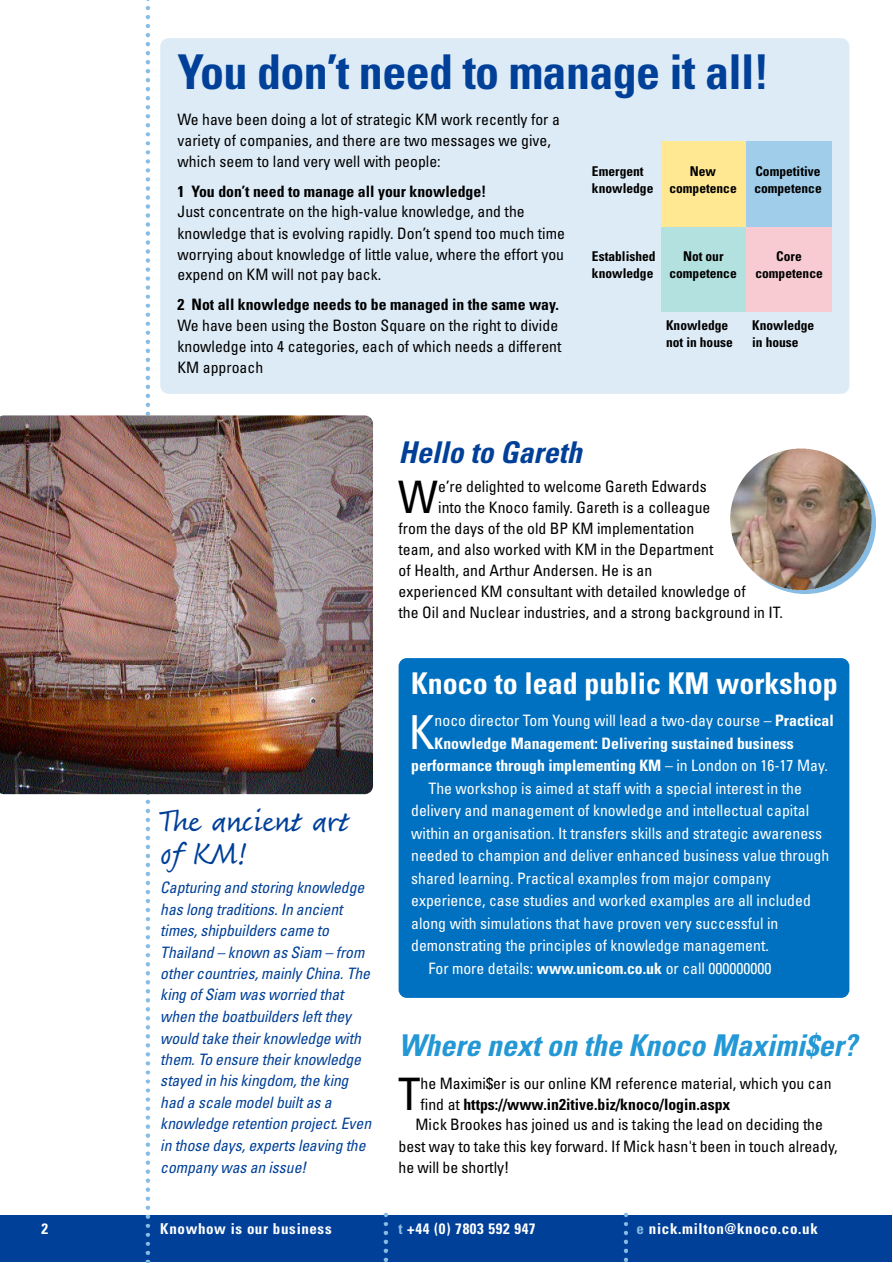
<style>
.page{position:relative;width:893px;height:1263px;background:#fff}
.page>*{position:absolute;margin:0;border:0;box-sizing:border-box;transform-origin:0 0}
.t1{font:700 condensed 48px "Univers";letter-spacing:-.01em;color:#004098}
.t2{font:condensed 46.8px "Univers";color:#fff}
.t3{font:condensed 44.7px "Univers";color:#000}
.t4{font:33px/32.7px "Fineprint";color:#004098}
.t5{font:italic 700 condensed 30px "Univers";color:#2398d5}
.t6{font:700 condensed 30px "Univers";color:#fff}
.t7{font:italic 700 condensed 30px "Univers";color:#004098}
.t8{font:condensed 15.75px/21px "Univers";color:#000}
.t9{font:condensed 15.75px "Univers";color:#fff}
.t10{font:italic condensed 15.75px/21.5px "Univers";color:#004098}
.t11{font:700 condensed 15.75px "Univers";color:#000}
.t12{font:700 condensed 15.75px "Univers";color:#fff}
.t13{font:700 condensed 15px "Univers";letter-spacing:.035em;color:#fff}
.t14{font:700 condensed 13.5px/16.5px "Univers";color:#000}
.s1{font-weight:700}
.s2{font-weight:400}
.s3{color:#87bce4}
</style>
<div class="page">
<div style="left:160px;top:38px;width:689px;height:356px;background:#ddebf6"></div>
<div style="left:399px;top:658px;width:450px;height:340px;background:#0071c0"></div>
<div style="left:0;top:1215px;width:892px;height:47px;background:#004098"></div>
<svg style="left:145px;top:0;width:5px;height:1263px"></svg>
<svg style="left:383px;top:1213px;width:5px;height:49px"></svg>
<svg style="left:624px;top:1213px;width:4px;height:49px"></svg>
<img style="left:0;top:415px;width:373px;height:379px">
<img style="left:730px;top:449px;width:146px;height:145px">
<img style="left:796px;top:449px;width:76px;height:130px">
<div style="left:661px;top:141px;width:85px;height:86px;background:#ffe891"></div>
<div style="left:746px;top:141px;width:85px;height:86px;background:#9fcdea"></div>
<div style="left:661px;top:227px;width:85px;height:85px;background:#b3e1df"></div>
<div style="left:746px;top:227px;width:85px;height:85px;background:#f7cbd1"></div>
<h1 class="t1" style="left:177px;top:54px;width:593px">You don’t need to manage it all!</h1>
<p class="t8" style="left:177px;top:110px;width:384px">We have been doing a lot of strategic KM work recently for a variety of companies, and there are two messages we give, which seem to land very well with people:</p>
<p class="t11" style="left:177px;top:185px;width:310px">1 You don’t need to manage all your knowledge!</p>
<p class="t8" style="left:177px;top:203px;width:389px">Just concentrate on the high-value knowledge, and the knowledge that is evolving rapidly. Don’t spend too much time worrying about knowledge of little value, where the effort you expend on KM will not pay back.</p>
<p class="t11" style="left:177px;top:299px;width:383px">2 Not all knowledge needs to be managed in the same way.</p>
<p class="t8" style="left:177px;top:317px;width:385px">We have been using the Boston Square on the right to divide knowledge into 4 categories, each of which needs a different<br>KM approach</p>
<p class="t14" style="left:592px;top:164px;width:63px">Emergent knowledge</p>
<p class="t14" style="left:669px;top:164px;width:69px;text-align:center">New competence</p>
<p class="t14" style="left:754px;top:164px;width:69px">Competitive competence</p>
<p class="t14" style="left:592px;top:249px;width:65px">Established knowledge</p>
<p class="t14" style="left:669px;top:249px;width:69px;text-align:center">Not our competence</p>
<p class="t14" style="left:666px;top:318px;width:68px">Knowledge not in house</p>
<p class="t14" style="left:755px;top:249px;width:69px;text-align:center">Core competence</p>
<p class="t14" style="left:752px;top:318px;width:64px">Knowledge in house</p>
<h3 class="t4" style="left:160px;top:807px;width:190px">The ancient art of KM!</h3>
<p class="t10" style="left:160px;top:878px;width:213px">Capturing and storing knowledge has long traditions. In ancient times, shipbuilders came to<br>Thailand – known as Siam – from other countries, mainly China. The king of Siam was worried that when the boatbuilders left they would take their knowledge with them. To ensure their knowledge stayed in his kingdom, the king had a scale model built as a knowledge retention project. Even in those days, experts leaving the company was an issue!</p>
<h3 class="t7" style="left:399px;top:441px;width:191px">Hello to Gareth</h3>
<h3 class="t3" style="left:398px;top:481px;width:41px">W</h3>
<p class="t8" style="left:438px;top:477px;width:270px">e’re delighted to welcome Gareth Edwards</p>
<p class="t8" style="left:438px;top:499px;width:274px">into the Knoco family. Gareth is a colleague</p>
<p class="t8" style="left:399px;top:520px;width:297px">from the days of the old BP KM implementation</p>
<p class="t8" style="left:399px;top:540px;width:316px">team, and also worked with KM in the Department</p>
<p class="t8" style="left:399px;top:562px;width:255px">of Health, and Arthur Andersen. He is an</p>
<p class="t8" style="left:399px;top:583px;width:349px">experienced KM consultant with detailed knowledge of</p>
<p class="t8" style="left:399px;top:603px;width:386px">the Oil and Nuclear industries, and a strong background in IT.</p>
<h3 class="t6" style="left:411px;top:673px;width:428px">Knoco to lead public KM workshop</h3>
<h2 class="t2" style="left:409px;top:715px;width:28px">K</h2>
<p class="t9" style="left:435px;top:715px;width:401px">noco director Tom Young will lead a two-day course – <span class="s1">Practical</span></p>
<p class="t12" style="left:435px;top:738px;width:361px">Knowledge Management: Delivering sustained business</p>
<p class="t12" style="left:411px;top:760px;width:418px">performance through implementing KM <span class="s2">– in London on 16-17 May.</span></p>
<p class="t9" style="left:428px;top:783px;width:375px">The workshop is aimed at staff with a special interest in the</p>
<p class="t9" style="left:411px;top:805px;width:399px">delivery and management of knowledge and intellectual capital</p>
<p class="t9" style="left:411px;top:828px;width:412px">within an organisation. It transfers skills and strategic awareness</p>
<p class="t9" style="left:411px;top:850px;width:420px">needed to champion and deliver enhanced business value through</p>
<p class="t9" style="left:411px;top:873px;width:361px">shared learning. Practical examples from major company</p>
<p class="t9" style="left:411px;top:895px;width:401px">experience, case studies and worked examples are all included</p>
<p class="t9" style="left:411px;top:918px;width:369px">along with simulations that have proven very successful in</p>
<p class="t9" style="left:411px;top:940px;width:359px">demonstrating the principles of knowledge management.</p>
<p class="t9" style="left:428px;top:963px;width:344px">For more details: <span class="s1">www.unicom.co.uk</span> or call 000000000</p>
<h3 class="t5" style="left:399px;top:1034px;width:466px">Where nexton the Knoco Maximi$er?</h3>
<h3 class="t3" style="left:398px;top:1077px;width:24px">T</h3>
<p class="t8" style="left:420px;top:1074px;width:412px">he Maximi$er is our online KM reference material, which you can</p>
<p class="t11" style="left:420px;top:1098px;width:311px"><span class="s2">find at</span> https://www.in2itive.biz/knoco/login.aspx</p>
<p class="t8" style="left:415px;top:1116px;width:409px">Mick Brookes has joined us and is taking the lead on deciding the</p>
<p class="t8" style="left:399px;top:1137px;width:441px">best way to take this key forward. If Mick hasn't been in touch already,</p>
<p class="t8" style="left:399px;top:1158px;width:112px">he will be shortly!</p>
<p class="t13" style="left:41px;top:1224px;width:8px">2</p>
<p class="t13" style="left:160px;top:1224px;width:173px">Knowhow is our business</p>
<p class="t13" style="left:399px;top:1224px;width:138px"><span class="s3">t</span> +44 (0) 7803 592 947</p>
<p class="t13" style="left:636px;top:1224px;width:183px"><span class="s3">e</span> n i c k .m i l t o n @ k n o c o .c o .u k</p>
</div>
